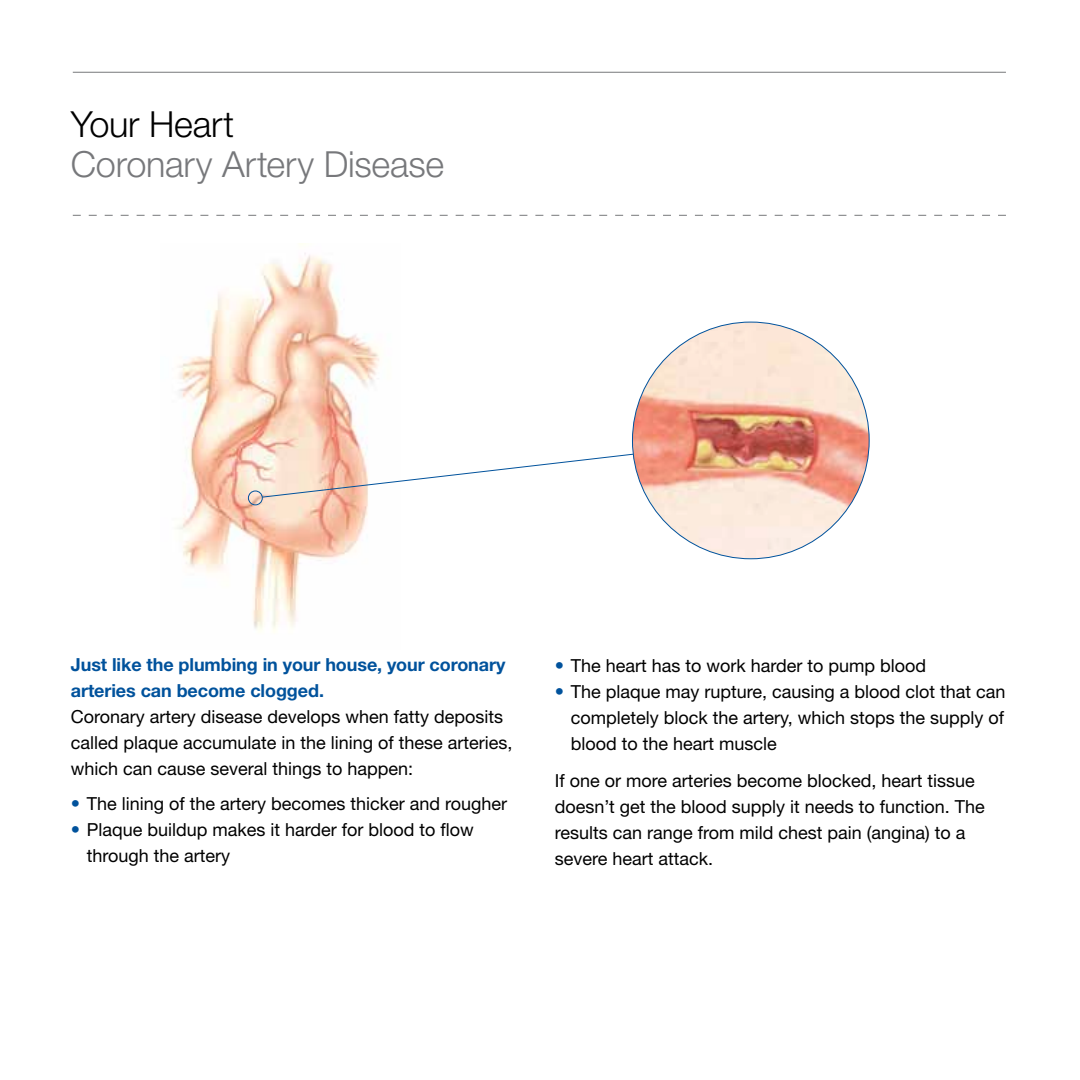
<style>
.page{position:relative;width:1080px;height:1080px;background:#fff}
.page>*{position:absolute;margin:0;border:0;box-sizing:border-box;transform-origin:0 0}
.t1{font:300 36px "Helvetica Neue LT Std";letter-spacing:-.005em;color:#77787b}
.t2{font:300 36px "Helvetica Neue LT Std";letter-spacing:-.005em;color:#000}
.t3{font:18px/26px "Helvetica Neue LT Std";color:#000}
.t4{font:700 18px/26px "Helvetica Neue LT Std";letter-spacing:-.005em;color:#00529c}
.s1{font-weight:700;font-size:18.6px;color:#00529c}
</style>
<div class="page">
<hr style="left:73px;top:72px;width:933px;height:1px;background:#77787b">
<svg style="left:73px;top:215px;width:933px;height:1px"></svg>
<img style="left:176px;top:243px;width:204px;height:389px">
<div style="left:248px;top:491px;width:15px;height:14px;border:1px solid #00529c;border-radius:50%"></div>
<img style="left:632px;top:322px;width:237px;height:237px">
<svg style="left:261px;top:453px;width:373px;height:45px"></svg>
<h1 class="t2" style="left:71px;top:102px;width:165px">Your Heart</h1>
<h1 class="t1" style="left:71px;top:142px;width:375px">Coronary Artery Disease</h1>
<p class="t4" style="left:71px;top:652px;width:436px">Just like the plumbing in your house, your coronary arteries can become clogged.</p>
<p class="t3" style="left:71px;top:704px;width:443px">Coronary artery disease develops when fatty deposits called plaque accumulate in the lining of these arteries, which can cause several things to happen:</p>
<p class="t3" style="left:71px;top:790px;width:438px"><span class="s1">•</span> The lining of the artery becomes thicker and rougher</p>
<p class="t3" style="left:87px;top:816px;width:389px;text-indent:-16px"><span class="s1">•</span> Plaque buildup makes it harder for blood to flow through the artery</p>
<p class="t3" style="left:555px;top:652px;width:373px"><span class="s1">•</span> The heart has to work harder to pump blood</p>
<p class="t3" style="left:571px;top:678px;width:436px;text-align:justify;text-indent:-16px"><span class="s1">•</span> The plaque may rupture, causing a blood clot that can completely block the artery, which stops the supply of blood to the heart muscle</p>
<p class="t3" style="left:555px;top:767px;width:432px">If one or more arteries become blocked, heart tissue doesn’t get the blood supply it needs to function. The results can range from mild chest pain (angina) to a severe heart attack.</p>
</div>
